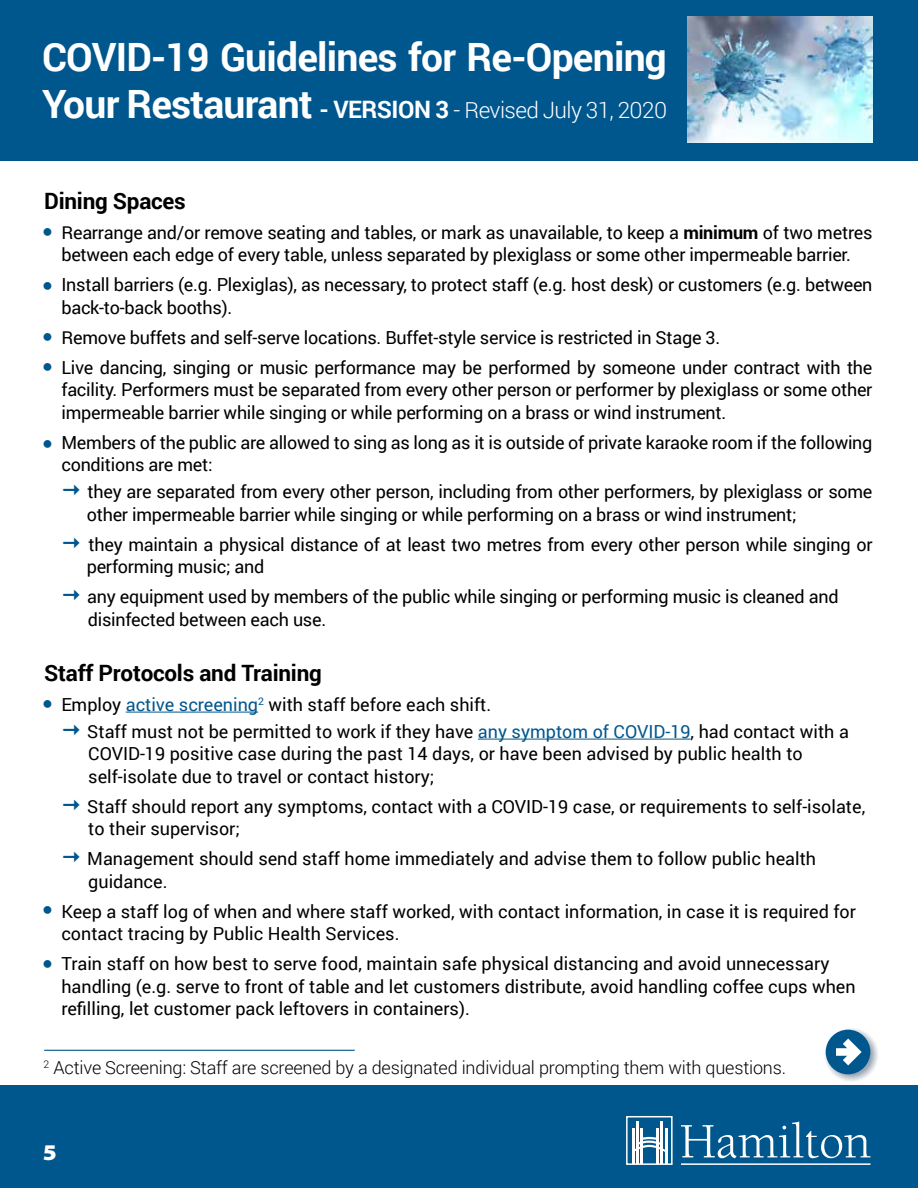
<style>
.page{position:relative;width:918px;height:1188px;background:#fff}
.page>*{position:absolute;margin:0;border:0;box-sizing:border-box;transform-origin:0 0}
.t1{font:700 39px "Roboto";letter-spacing:-.02em;color:#fff}
.t2{font:300 22.5px "Roboto";letter-spacing:-.025em;color:#fff}
.t3{font:700 22.5px "Roboto";letter-spacing:-.01em;color:#000}
.t4{font:900 semi-expanded 22.5px "Myriad Pro";color:#fff}
.t5{font:18px/22.5px "Roboto";letter-spacing:-.015em;color:#000}
.t6{font:300 18px "Roboto";letter-spacing:-.01em;color:#000}
.t7{font:900 18px "Arial";color:#00578e}
.s1{font-weight:700;font-size:39px}
.s2{font-weight:700;font-size:24px}
.s3{font-size:24px}
.s4{font-weight:700}
.s5{color:#00578e}
</style>
<div class="page">
<div style="left:0;top:1086px;width:918px;height:102px;background:#00578e"></div>
<svg style="left:822px;top:1025px;width:58px;height:58px"></svg>
<div style="left:826px;top:1030px;width:44px;height:44px;background:#00578e;border-radius:50%"></div>
<svg style="left:836px;top:1039px;width:26px;height:26px"></svg>
<div style="left:626px;top:1116px;width:47px;height:49px;border:2px solid #fff"></div>
<hr style="left:636px;top:1121px;width:2px;height:43px;background:#fff">
<hr style="left:632px;top:1128px;width:2px;height:36px;background:#fff">
<hr style="left:640px;top:1128px;width:2px;height:36px;background:#fff">
<hr style="left:661px;top:1121px;width:2px;height:43px;background:#fff">
<hr style="left:657px;top:1128px;width:2px;height:36px;background:#fff">
<hr style="left:665px;top:1128px;width:2px;height:36px;background:#fff">
<svg style="left:634px;top:1137px;width:31px;height:15px"></svg>
<hr style="left:681px;top:1163px;width:190px;height:2px;background:#fff">
<svg style="left:681px;top:1122px;width:190px;height:36px"></svg>
<div style="left:0;top:0;width:918px;height:161px;background:#00578e"></div>
<img style="left:687px;top:17px;width:186px;height:126px">
<hr style="left:126px;top:712px;width:132px;height:1px;background:#00578e">
<hr style="left:478px;top:739px;width:213px;height:1px;background:#00578e">
<hr style="left:44px;top:1050px;width:311px;height:1px;background:#00578e">
<h1 class="t1" style="left:42px;top:30px;width:626px">COVID-19 Guidelines for Re-Opening</h1>
<p class="t2" style="left:42px;top:94px;width:626px"><span class="s1">Your Restaurant</span> <span class="s2">- VERSION 3</span> <span class="s3">-</span> Revised July 31, 2020</p>
<p class="t3" style="left:44px;top:185px;width:143px">Dining Spaces</p>
<p class="t7" style="left:42px;top:218px;width:12px">●</p>
<p class="t7" style="left:42px;top:272px;width:12px">●</p>
<p class="t7" style="left:42px;top:323px;width:12px">●</p>
<p class="t7" style="left:42px;top:353px;width:12px">●</p>
<p class="t7" style="left:42px;top:429px;width:12px">●</p>
<p class="t5" style="left:61px;top:220px;width:813px">Rearrange and/or remove seating and tables, or mark as unavailable, to keep a <span class="s4">minimum</span> of two metres between each edge of every table, unless separated by plexiglass or some other impermeable barrier.</p>
<p class="t5" style="left:61px;top:273px;width:813px">Install barriers (e.g. Plexiglas), as necessary, to protect staff (e.g. host desk) or customers (e.g. between back-to-back booths).</p>
<p class="t5" style="left:61px;top:322px;width:813px;line-height:30px">Remove buffets and self-serve locations. Buffet-style service is restricted in Stage 3.<br>Live dancing, singing or music performance may be performed by someone under contract with the</p>
<p class="t5" style="left:61px;top:378px;width:813px">facility. Performers must be separated from every other person or performer by plexiglass or some other impermeable barrier while singing or while performing on a brass or wind instrument.</p>
<p class="t5" style="left:61px;top:430px;width:813px">Members of the public are allowed to sing as long as it is outside of private karaoke room if the following conditions are met:</p>
<p class="t5" style="left:87px;top:480px;width:787px">they are separated from every other person, including from other performers, by plexiglass or some other impermeable barrier while singing or while performing on a brass or wind instrument;</p>
<p class="t5" style="left:87px;top:532px;width:787px">they maintain a physical distance of at least two metres from every other person while singing or performing music; and</p>
<p class="t5" style="left:87px;top:585px;width:753px">any equipment used by members of the public while singing or performing music is cleaned and disinfected between each use.</p>
<p class="t3" style="left:44px;top:657px;width:279px">Staff Protocols and Training</p>
<p class="t7" style="left:42px;top:690px;width:12px">●</p>
<p class="t5" style="left:87px;top:690px;width:763px;line-height:27px;text-indent:-26px">Employ <span class="s5">active screening</span><sup>2</sup> with staff before each shift.<br>Staff must not be permitted to work if they have <span class="s5">any symptom of COVID-19</span>, had contact with a</p>
<p class="t5" style="left:88px;top:742px;width:716px">COVID-19 positive case during the past 14 days, or have been advised by public health to self-isolate due to travel or contact history;</p>
<p class="t5" style="left:87px;top:794px;width:779px">Staff should report any symptoms, contact with a COVID-19 case, or requirements to self-isolate, to their supervisor;</p>
<p class="t5" style="left:87px;top:847px;width:730px">Management should send staff home immediately and advise them to follow public health guidance.</p>
<p class="t5" style="left:61px;top:899px;width:796px">Keep a staff log of when and where staff worked, with contact information, in case it is required for contact tracing by Public Health Services.</p>
<p class="t5" style="left:61px;top:952px;width:796px">Train staff on how best to serve food, maintain safe physical distancing and avoid unnecessary handling (e.g. serve to front of table and let customers distribute, avoid handling coffee cups when refilling, let customer pack leftovers in containers).</p>
<p class="t7" style="left:42px;top:896px;width:12px">●</p>
<p class="t7" style="left:42px;top:950px;width:12px">●</p>
<p class="t6" style="left:43px;top:1055px;width:744px"><sup>2</sup> Active Screening: Staff are screened by a designated individual prompting them with questions.</p>
<p class="t4" style="left:43px;top:1137px;width:15px">5</p>
</div>
